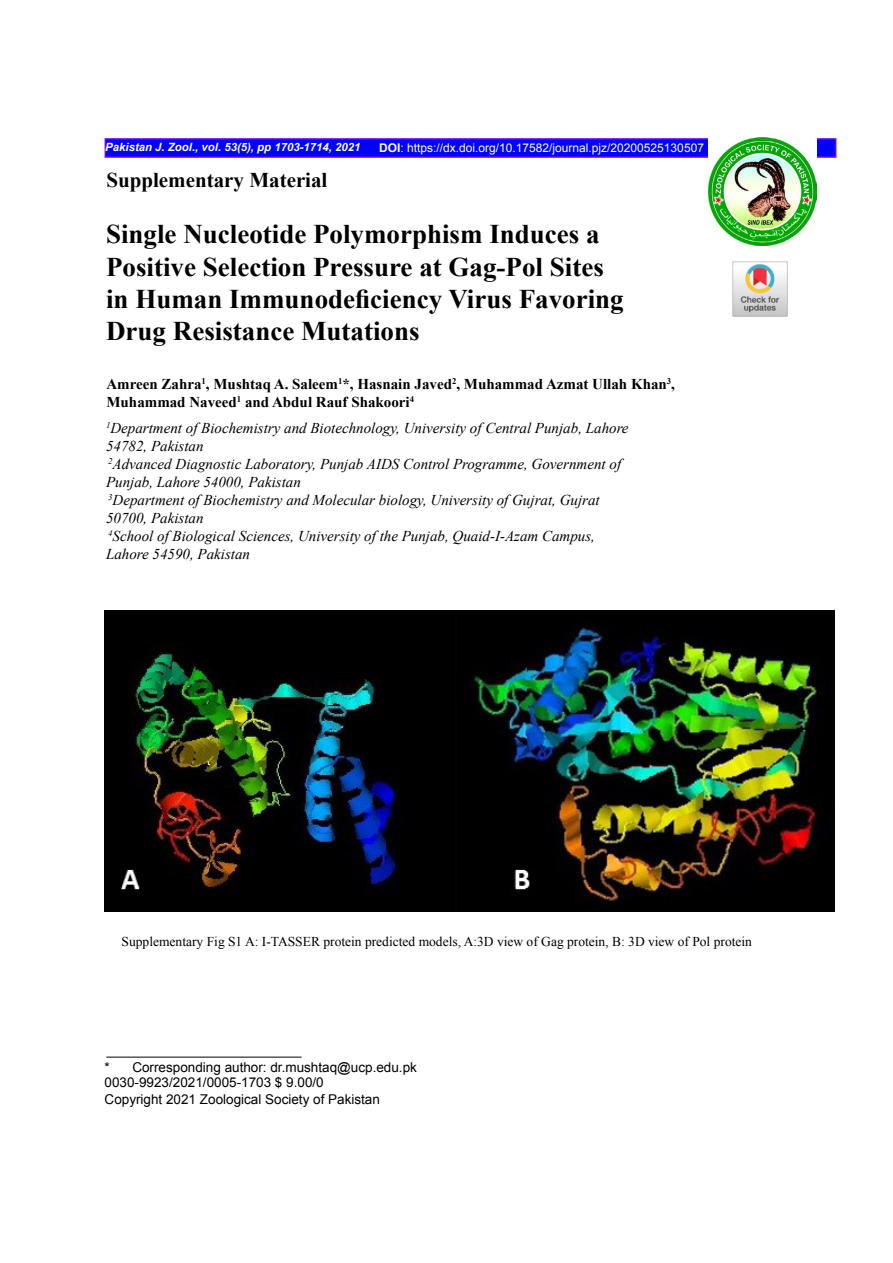
<style>
.page{position:relative;width:893px;height:1263px;background:#fff}
.page>*{position:absolute;margin:0;border:0;box-sizing:border-box;transform-origin:0 0}
.t1{font:700 27px/32.4px "Times New Roman";color:#000}
.t2{font:700 21px "Times New Roman";color:#000}
.t3{font:italic 15px/18px "Times New Roman";color:#000}
.t4{font:700 15px/18px "Times New Roman";color:#000}
.t5{font:13.5px/15.9px "Arial";color:#000}
.t6{font:13.5px "Times New Roman";color:#000}
.t7{font:12px "Arial";color:#fff}
.t8{font:italic 700 11.4px "Arial";color:#fff}
.s1{font-weight:700}
</style>
<div class="page">
<img style="left:732px;top:261px;width:55px;height:56px">
<div style="left:105px;top:138px;width:731px;height:20px;background:#00f;border:2px solid #60f"></div>
<img style="left:708px;top:138px;width:108px;height:108px">
<img style="left:105px;top:610px;width:729px;height:302px">
<hr style="left:106px;top:1057px;width:196px;height:1px;background:#000">
<p class="t8" style="left:105px;top:139px;width:257px">Pakistan J. Zool., vol. 53(5), pp 1703-1714, 2021</p>
<p class="t7" style="left:379px;top:140px;width:326px"><span class="s1">DOI</span>: https://dx.doi.org/10.17582/journal.pjz/20200525130507</p>
<h2 class="t2" style="left:106px;top:166px;width:223px">Supplementary Material</h2>
<h1 class="t1" style="left:106px;top:217px;width:519px">Single Nucleotide Polymorphism Induces a Positive Selection Pressure at Gag-Pol Sites in Human Immunodeficiency Virus Favoring Drug Resistance Mutations</h1>
<p class="t4" style="left:106px;top:374px;width:570px">Amreen Zahra<sup>1</sup>, Mushtaq A. Saleem<sup>1</sup>*, Hasnain Javed<sup>2</sup>, Muhammad Azmat Ullah Khan<sup>3</sup>,<br>Muhammad Naveed<sup>1</sup> and Abdul Rauf Shakoori<sup>4</sup></p>
<p class="t3" style="left:106px;top:419px;width:524px"><sup>1</sup>Department of Biochemistry and Biotechnology, University of Central Punjab, Lahore 54782, Pakistan<br><sup>2</sup>Advanced Diagnostic Laboratory, Punjab AIDS Control Programme, Government of Punjab, Lahore 54000, Pakistan<br><sup>3</sup>Department of Biochemistry and Molecular biology, University of Gujrat, Gujrat 50700, Pakistan<br><sup>4</sup>School of Biological Sciences, University of the Punjab, Quaid-I-Azam Campus, Lahore 54590, Pakistan</p>
<p class="t6" style="left:122px;top:932px;width:632px">Supplementary Fig S1 A: I-TASSER protein predicted models, A:3D view of Gag protein, B: 3D view of Pol protein</p>
<p class="t5" style="left:105px;top:1059px;width:314px">* Corresponding author: dr.mushtaq@ucp.edu.pk<br>0030-9923/2021/0005-1703 $ 9.00/0<br>Copyright 2021 Zoological Society of Pakistan</p>
</div>
